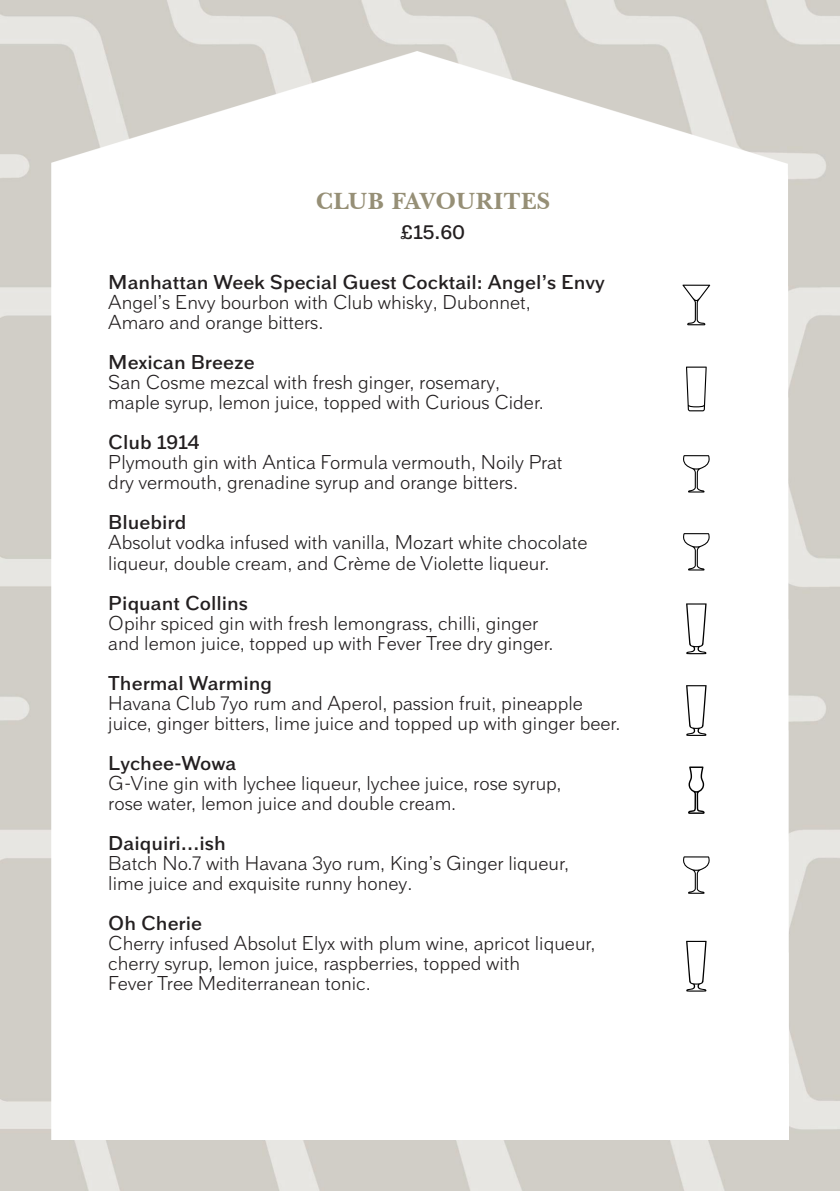
<style>
.page{position:relative;width:840px;height:1191px;background:#fff}
.page>*{position:absolute;margin:0;border:0;box-sizing:border-box;transform-origin:0 0}
.t1{font:700 24px "Baskerville BT";color:#968f76}
.t2{font:300 20px/20px "Armitage";color:#231f20}
.t3{font:600 20px "Armitage";color:#231f20}
</style>
<div class="page">
<img style="left:0;top:0;width:839px;height:1191px">
<img style="left:51px;top:51px;width:737px;height:1088px">
<svg style="left:685px;top:366px;width:21px;height:45px"></svg>
<svg style="left:682px;top:455px;width:27px;height:37px"></svg>
<svg style="left:682px;top:533px;width:27px;height:37px"></svg>
<svg style="left:682px;top:856px;width:27px;height:37px"></svg>
<svg style="left:685px;top:601px;width:21px;height:53px"></svg>
<svg style="left:685px;top:683px;width:21px;height:53px"></svg>
<svg style="left:685px;top:939px;width:21px;height:52px"></svg>
<svg style="left:687px;top:766px;width:17px;height:48px"></svg>
<svg style="left:682px;top:285px;width:27px;height:40px"></svg>
<p class="t1" style="left:316px;top:186px;width:235px">CLUB FAVOURITES</p>
<p class="t3" style="left:400px;top:221px;width:66px">£15.60</p>
<p class="t3" style="left:108px;top:271px;width:497px">Manhattan Week Special Guest Cocktail: Angel’s Envy</p>
<p class="t2" style="left:108px;top:292px;width:424px">Angel’s Envy bourbon with Club whisky, Dubonnet,<br>Amaro and orange bitters.</p>
<p class="t3" style="left:108px;top:351px;width:148px">Mexican Breeze</p>
<p class="t2" style="left:108px;top:372px;width:393px">San Cosme mezcal with fresh ginger, rosemary,</p>
<p class="t2" style="left:108px;top:392px;width:437px">maple syrup, lemon juice, topped with Curious Cider.</p>
<p class="t3" style="left:108px;top:431px;width:93px">Club 1914</p>
<p class="t2" style="left:108px;top:452px;width:455px">Plymouth gin with Antica Formula vermouth, Noily Prat</p>
<p class="t2" style="left:108px;top:472px;width:411px">dry vermouth, grenadine syrup and orange bitters.</p>
<p class="t3" style="left:108px;top:511px;width:80px">Bluebird</p>
<p class="t2" style="left:108px;top:532px;width:480px">Absolut vodka infused with vanilla, Mozart white chocolate</p>
<p class="t2" style="left:108px;top:552px;width:442px">liqueur, double cream, and Crème de Violette liqueur.</p>
<p class="t3" style="left:108px;top:591px;width:141px">Piquant Collins</p>
<p class="t2" style="left:108px;top:612px;width:431px">Opihr spiced gin with fresh lemongrass, chilli, ginger</p>
<p class="t2" style="left:108px;top:632px;width:446px">and lemon juice, topped up with Fever Tree dry ginger.</p>
<p class="t3" style="left:108px;top:671px;width:165px">Thermal Warming</p>
<p class="t2" style="left:108px;top:692px;width:475px">Havana Club 7yo rum and Aperol, passion fruit, pineapple</p>
<p class="t2" style="left:108px;top:712px;width:513px">juice, ginger bitters, lime juice and topped up with ginger beer.</p>
<p class="t3" style="left:108px;top:751px;width:129px">Lychee-Wowa</p>
<p class="t2" style="left:108px;top:772px;width:454px">G-Vine gin with lychee liqueur, lychee juice, rose syrup,</p>
<p class="t2" style="left:108px;top:792px;width:349px">rose water, lemon juice and double cream.</p>
<p class="t3" style="left:108px;top:831px;width:119px">Daiquiri…ish</p>
<p class="t2" style="left:108px;top:852px;width:462px">Batch No.7 with Havana 3yo rum, King’s Ginger liqueur,</p>
<p class="t2" style="left:108px;top:872px;width:305px">lime juice and exquisite runny honey.</p>
<p class="t3" style="left:108px;top:911px;width:95px">Oh Cherie</p>
<p class="t2" style="left:108px;top:932px;width:488px">Cherry infused Absolut Elyx with plum wine, apricot liqueur,</p>
<p class="t2" style="left:108px;top:952px;width:413px">cherry syrup, lemon juice, raspberries, topped with</p>
<p class="t2" style="left:108px;top:972px;width:264px">Fever Tree Mediterranean tonic.</p>
</div>
